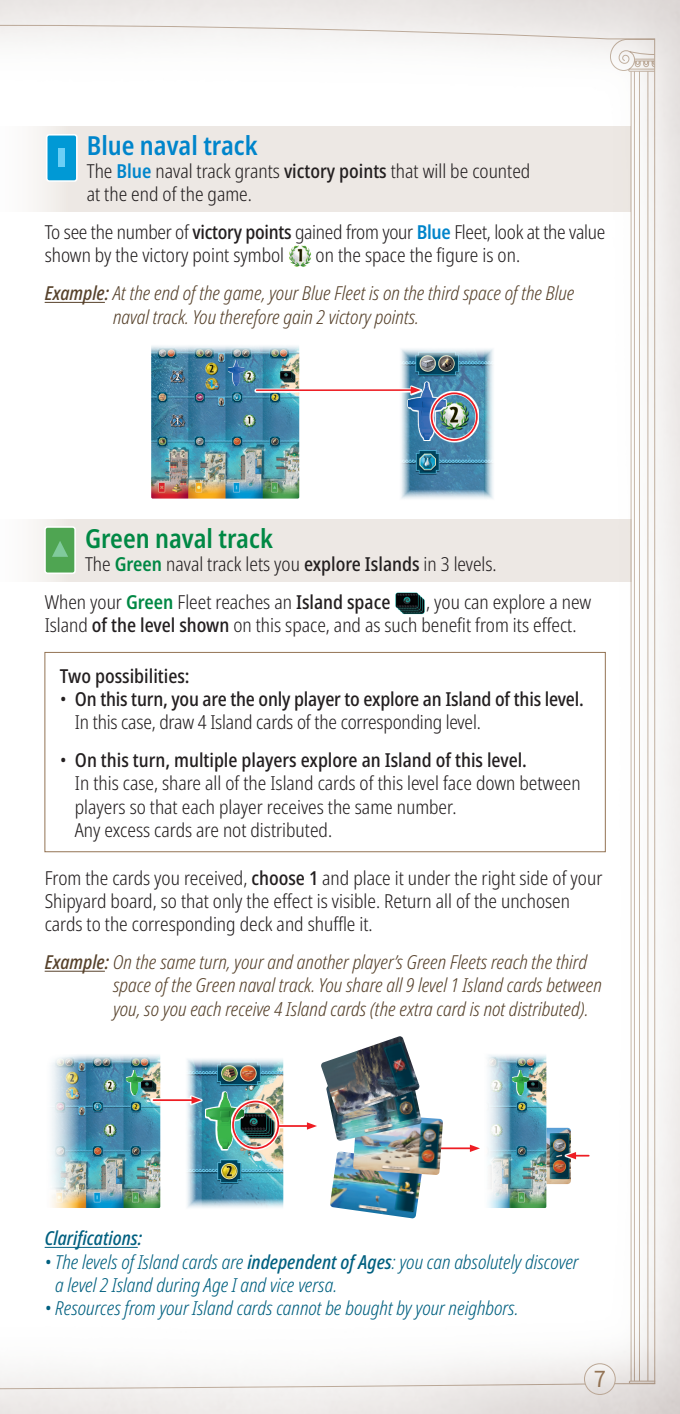
<style>
.page{position:relative;width:680px;height:1414px;background:#fff}
.page>*{position:absolute;margin:0;border:0;box-sizing:border-box;transform-origin:0 0}
.t1{font:600 condensed 26.25px "Noto Sans";color:#084}
.NOTES{font:600 condensed 26.25px "Noto Sans";color:#0085cb}
.PAGE{font:22.05px "Noto Sans CJ Kjp";color:#937354}
.PARAGRAPH___RETRAIT{font:300 condensed 19.25px/23.1px "Noto Sans";color:#231f20}
.EXAMPLE{font:italic 300 condensed 19.25px/23.1px "Noto Sans";color:#57422c}
.NOTES-2{font:italic 300 condensed 19.25px/23.1px "Noto Sans";color:#006080}
.t2{font:500 condensed 19.25px/23.1px "Noto Sans";letter-spacing:-.01em;color:#231f20}
.NOTES-3{font:italic 500 condensed 19.25px "Noto Sans";color:#006080}
.s1{font-weight:600;color:#0085cb}
.s2{font-weight:500}
.s3{font-weight:600;color:#084}
.s4{font-weight:300}
</style>
<div class="page">
<img style="left:0;top:0;width:680px;height:1414px">
<img style="left:584px;top:1364px;width:31px;height:30px">
<div style="left:584px;top:1363px;width:31px;height:32px;border:1px solid #baa694;border-radius:50%"></div>
<svg style="left:0;top:126px;width:630px;height:86px;background:#eee9e5"></svg>
<hr style="left:0;top:520px;width:1px;height:85px;background:#baa694">
<svg style="left:0;top:520px;width:631px;height:62px;background:#ede9e5"></svg>
<hr style="left:45px;top:971px;width:60px;height:1px;background:#57422c">
<hr style="left:45px;top:302px;width:60px;height:1px;background:#57422c">
<img style="left:288px;top:243px;width:23px;height:26px">
<div style="left:45px;top:652px;width:560px;height:200px;border:1px solid #937354"></div>
<img style="left:397px;top:346px;width:99px;height:156px">
<svg style="left:407px;top:382px;width:40px;height:59px"></svg>
<img style="left:408px;top:383px;width:37px;height:56px">
<img style="left:151px;top:342px;width:148px;height:156px">
<svg style="left:228px;top:360px;width:17px;height:26px"></svg>
<img style="left:228px;top:361px;width:16px;height:24px">
<svg style="left:254px;top:385px;width:168px;height:10px"></svg>
<hr style="left:257px;top:389px;width:156px;height:2px;background:#ee1d23">
<svg style="left:410px;top:386px;width:11px;height:8px"></svg>
<img style="left:394px;top:592px;width:32px;height:23px">
<hr style="left:45px;top:1247px;width:93px;height:1px;background:#006080">
<img style="left:429px;top:391px;width:50px;height:51px">
<div style="left:430px;top:392px;width:47px;height:49px;border:2px solid #ee1d23;border-radius:50%"></div>
<img style="left:45px;top:1051px;width:115px;height:157px">
<img style="left:126px;top:1070px;width:16px;height:25px">
<img style="left:546px;top:1128px;width:25px;height:56px">
<img style="left:477px;top:1051px;width:69px;height:157px">
<div style="left:511px;top:1070px;width:17px;height:25px;background:#2e84a2"></div>
<img style="left:512px;top:1070px;width:16px;height:25px">
<img style="left:183px;top:1055px;width:100px;height:157px">
<svg style="left:205px;top:1091px;width:39px;height:59px"></svg>
<img style="left:206px;top:1092px;width:37px;height:57px">
<svg style="left:151px;top:1095px;width:52px;height:10px"></svg>
<hr style="left:153px;top:1099px;width:41px;height:2px;background:#ee1d23">
<svg style="left:191px;top:1096px;width:11px;height:8px"></svg>
<svg style="left:443px;top:1143px;width:38px;height:10px"></svg>
<hr style="left:424px;top:1147px;width:48px;height:2px;background:#ee1d23">
<svg style="left:470px;top:1144px;width:10px;height:8px"></svg>
<svg style="left:564px;top:1150px;width:27px;height:10px"></svg>
<svg style="left:566px;top:1152px;width:22px;height:7px"></svg>
<img style="left:231px;top:1099px;width:87px;height:51px">
<div style="left:232px;top:1101px;width:47px;height:48px;border:2px solid #ee1d23;border-radius:50%"></div>
<hr style="left:279px;top:1125px;width:31px;height:2px;background:#ee1d23">
<svg style="left:307px;top:1122px;width:10px;height:8px"></svg>
<img style="left:330px;top:1151px;width:93px;height:67px">
<img style="left:353px;top:1113px;width:90px;height:62px">
<img style="left:326px;top:1069px;width:96px;height:72px">
<img style="left:321px;top:1036px;width:99px;height:80px">
<div style="left:47px;top:135px;width:30px;height:46px;background:#0099d5;border-radius:3px"></div>
<div style="left:46px;top:134px;width:32px;height:48px;border:2px solid #fff;border-radius:3px"></div>
<div style="left:59px;top:149px;width:6px;height:18px;background:#6bcff6"></div>
<div style="left:45px;top:527px;width:30px;height:46px;background:#4fa552;border-radius:3px"></div>
<div style="left:44px;top:526px;width:32px;height:48px;border:2px solid #fff;border-radius:3px"></div>
<svg style="left:52px;top:541px;width:16px;height:16px"></svg>
<p class="NOTES" style="left:87px;top:126px;width:172px">Blue naval track</p>
<p class="PARAGRAPH___RETRAIT" style="left:87px;top:160px;width:445px">The <span class="s1">Blue</span> naval track grants <span class="s2">victory points</span> that will be counted at the end of the game.</p>
<p class="PARAGRAPH___RETRAIT" style="left:45px;top:220px;width:562px;line-height:23.6px">To see the number of <span class="s2">victory points</span> gained from your <span class="s1">Blue</span> Fleet, look at the value shown by the victory point symbol</p>
<p class="PARAGRAPH___RETRAIT" style="left:315px;top:244px;width:206px">on the space the figure is on.</p>
<p class="EXAMPLE" style="left:113px;top:282px;width:463px;text-indent:-68px"><span class="s2">Example:</span> At the end of the game, your Blue Fleet is on the third space of the Blue naval track. You therefore gain 2 victory points.</p>
<h3 class="t1" style="left:85px;top:520px;width:189px">Green naval track</h3>
<p class="PARAGRAPH___RETRAIT" style="left:85px;top:553px;width:413px">The <span class="s3">Green</span> naval track lets you <span class="s2">explore Islands</span> in 3 levels.</p>
<p class="PARAGRAPH___RETRAIT" style="left:45px;top:591px;width:347px">When your <span class="s3">Green</span> Fleet reaches an <span class="s2">Island space</span></p>
<p class="PARAGRAPH___RETRAIT" style="left:45px;top:591px;width:548px;text-indent:381px">, you can explore a new<br>Island <span class="s2">of the level shown</span> on this space, and as such benefit from its effect.</p>
<p class="t2" style="left:60px;top:665px;width:131px">Two possibilities:</p>
<p class="t2" style="left:75px;top:688px;width:510px;text-indent:-15px"><span class="s4">•</span> On this turn, you are the only player to explore an Island of this level.<br><span class="s4">In this case, draw 4 Island cards of the corresponding level.</span></p>
<p class="PARAGRAPH___RETRAIT" style="left:75px;top:749px;width:507px;text-indent:-15px">• <span class="s2">On this turn, multiple players explore an Island of this level.<br></span>In this case, share all of the Island cards of this level face down between players so that each player receives the same number.<br>Any excess cards are not distributed.</p>
<p class="PARAGRAPH___RETRAIT" style="left:45px;top:867px;width:559px">From the cards you received, <span class="s2">choose 1</span> and place it under the right side of your<br>Shipyard board, so that only the effect is visible. Return all of the unchosen cards to the corresponding deck and shuffle it.</p>
<p class="EXAMPLE" style="left:113px;top:951px;width:490px;text-indent:-68px"><span class="s2">Example:</span> On the same turn, your and another player’s Green Fleets reach the third space of the Green naval track. You share all 9 level 1 Island cards between you, so you each receive 4 Island cards (the extra card is not distributed).</p>
<p class="NOTES-3" style="left:45px;top:1225px;width:99px">Clarifications:</p>
<p class="NOTES-2" style="left:55px;top:1250px;width:525px;text-indent:-11px">• The levels of Island cards are <span class="s2">independent of Ages</span>: you can absolutely discover a level 2 Island during Age I and vice versa.</p>
<p class="NOTES-2" style="left:45px;top:1297px;width:475px">• Resources from your Island cards cannot be bought by your neighbors.</p>
<p class="PAGE" style="left:593px;top:1367px;width:14px">7</p>
</div>
